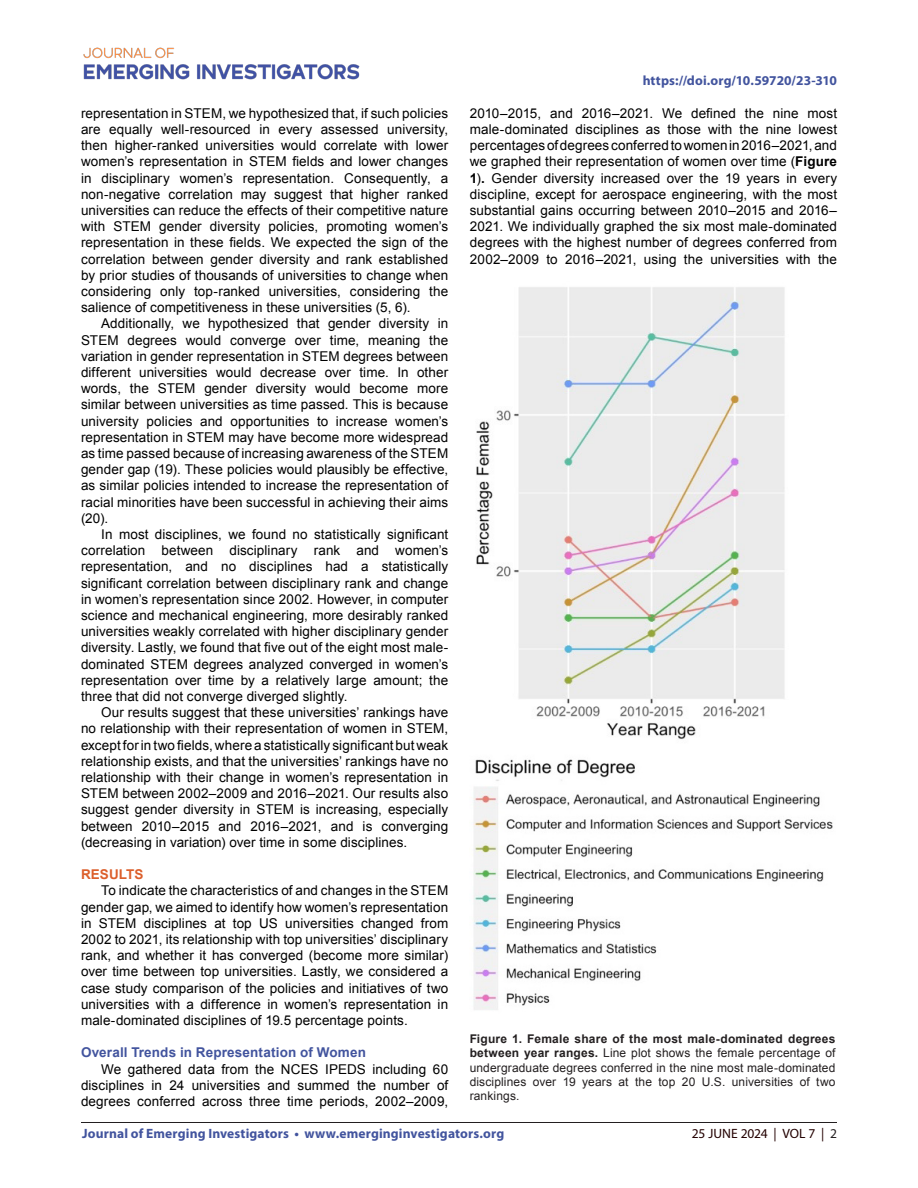
<style>
.page{position:relative;width:918px;height:1188px;background:#fff}
.page>*{position:absolute;margin:0;border:0;box-sizing:border-box;transform-origin:0 0}
.t1{font:13.5px/16.2px "Arial";letter-spacing:.01em;color:#000;text-align:justify}
.t2{font:700 13.5px "Myriad Pro";letter-spacing:.01em;color:#42549e}
.t3{font:700 13.5px "Arial";letter-spacing:.01em;color:#42549e}
.t4{font:13.5px "Myriad Pro";color:#230000}
.t5{font:700 13.5px "Arial";letter-spacing:.005em;color:#dc5f2b}
.t6{font:12px/14.4px "Arial";letter-spacing:.01em;color:#231f20;text-align:justify}
.s1{font-weight:700}
.s2{color:#231f20}
</style>
<div class="page">
<hr style="left:81px;top:1122px;width:756px;height:1px;background:#231f20">
<img style="left:83px;top:47px;width:277px;height:33px">
<img style="left:473px;top:759px;width:360px;height:251px">
<img style="left:476px;top:287px;width:309px;height:452px">
<p class="t1" style="left:81px;top:105px;width:369px">representation in STEM, we hypothesized that, if such policies are equally well-resourced in every assessed university, then higher-ranked universities would correlate with lower women’s representation in STEM fields and lower changes in disciplinary women’s representation. Consequently, a non-negative correlation may suggest that higher ranked universities can reduce the effects of their competitive nature with STEM gender diversity policies, promoting women’s representation in these fields. We expected the sign of the correlation between gender diversity and rank established by prior studies of thousands of universities to change when considering only top-ranked universities, considering the salience of competitiveness in these universities (5, 6).</p>
<p class="t1" style="left:81px;top:316px;width:369px;text-indent:20px">Additionally, we hypothesized that gender diversity in STEM degrees would converge over time, meaning the variation in gender representation in STEM degrees between different universities would decrease over time. In other words, the STEM gender diversity would become more similar between universities as time passed. This is because university policies and opportunities to increase women’s representation in STEM may have become more widespread as time passed because of increasing awareness of the STEM gender gap (19). These policies would plausibly be effective, as similar policies intended to increase the representation of racial minorities have been successful in achieving their aims (20).</p>
<p class="t1" style="left:81px;top:526px;width:369px;text-indent:20px">In most disciplines, we found no statistically significant correlation between disciplinary rank and women’s representation, and no disciplines had a statistically significant correlation between disciplinary rank and change in women’s representation since 2002. However, in computer science and mechanical engineering, more desirably ranked universities weakly correlated with higher disciplinary gender diversity. Lastly, we found that five out of the eight most male&shy;dominated STEM degrees analyzed converged in women’s representation over time by a relatively large amount; the three that did not converge diverged slightly.</p>
<p class="t1" style="left:81px;top:705px;width:369px;text-indent:20px">Our results suggest that these universities’ rankings have no relationship with their representation of women in STEM, except for in two fields, where a statistically significant but weak relationship exists, and that the universities’ rankings have no relationship with their change in women’s representation in STEM between 2002–2009 and 2016–2021. Our results also suggest gender diversity in STEM is increasing, especially between 2010–2015 and 2016–2021, and is converging (decreasing in variation) over time in some disciplines.</p>
<p class="t5" style="left:81px;top:866px;width:64px">RESULTS</p>
<p class="t1" style="left:81px;top:883px;width:369px;text-indent:20px">To indicate the characteristics of and changes in the STEM gender gap, we aimed to identify how women’s representation in STEM disciplines at top US universities changed from 2002 to 2021, its relationship with top universities’ disciplinary rank, and whether it has converged (become more similar) over time between top universities. Lastly, we considered a case study comparison of the policies and initiatives of two universities with a difference in women’s representation in male-dominated disciplines of 19.5 percentage points.</p>
<p class="t3" style="left:81px;top:1044px;width:287px">Overall Trends in Representation of Women</p>
<p class="t1" style="left:81px;top:1061px;width:369px;text-indent:20px">We gathered data from the NCES IPEDS including 60 disciplines in 24 universities and summed the number of degrees conferred across three time periods, 2002–2009,</p>
<p class="t2" style="left:643px;top:72px;width:196px">https://doi.org/10.59720/23-310</p>
<p class="t1" style="left:470px;top:105px;width:369px">2010–2015, and 2016–2021. We defined the nine most male-dominated disciplines as those with the nine lowest percentages of degrees conferred to women in 2016–2021, and we graphed their representation of women over time (<span class="s1">Figure 1</span>)<span class="s1">.</span> Gender diversity increased over the 19 years in every discipline, except for aerospace engineering, with the most substantial gains occurring between 2010–2015 and 2016– 2021. We individually graphed the six most male-dominated degrees with the highest number of degrees conferred from 2002–2009 to 2016–2021, using the universities with the</p>
<p class="t6" style="left:470px;top:1032px;width:367px"><span class="s1">Figure 1. Female share of the most male-dominated degrees between year ranges.</span> Line plot shows the female percentage of undergraduate degrees conferred in the nine most male-dominated disciplines over 19 years at the top 20 U.S. universities of two rankings.</p>
<p class="t2" style="left:82px;top:1125px;width:424px">Journal of Emerging Investigators • www.emerginginvestigators.org</p>
<p class="t4" style="left:692px;top:1125px;width:147px">25 JUNE 2024 | VOL 7 | <span class="s2">2</span></p>
</div>
